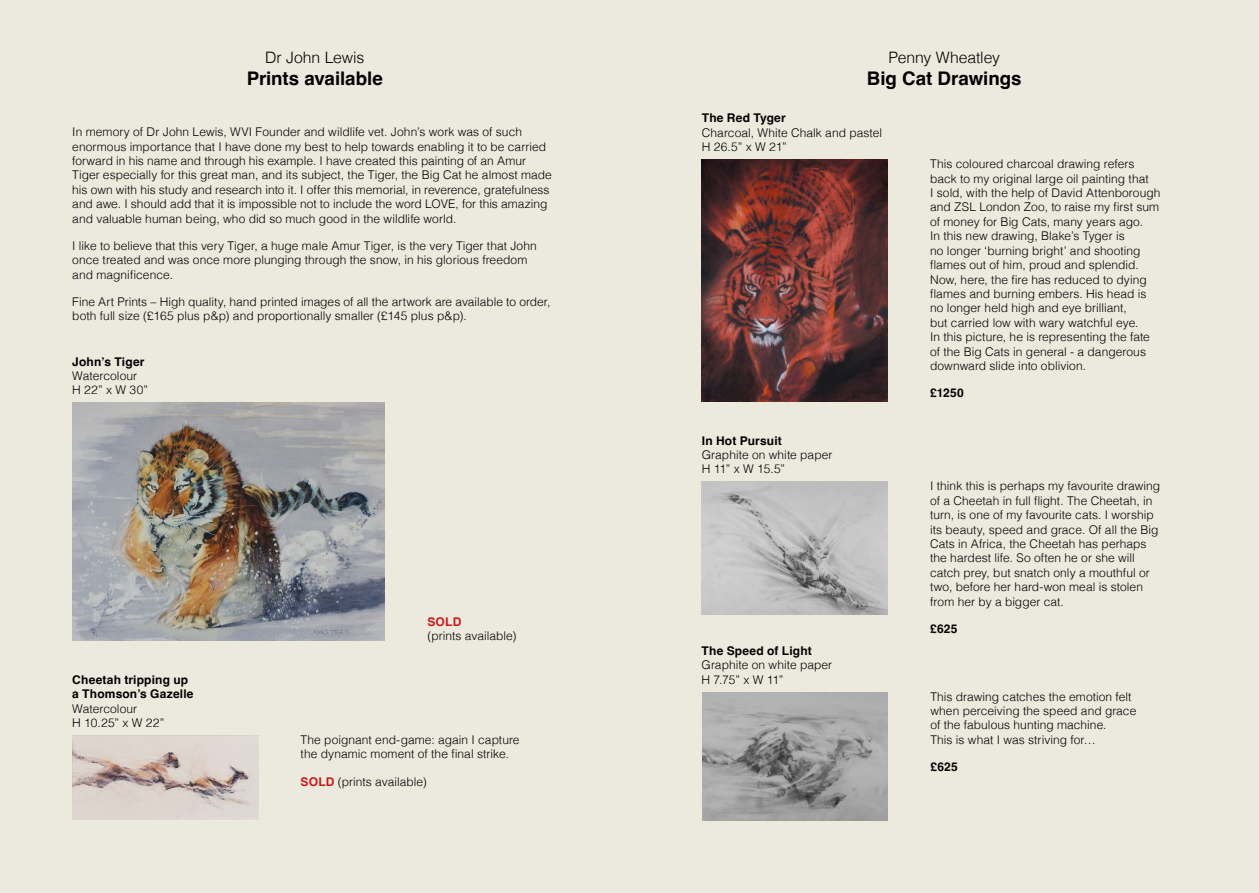
<style>
.page{position:relative;width:1259px;height:893px;background:#ece9dd}
.page>*{position:absolute;margin:0;border:0;box-sizing:border-box;transform-origin:0 0}
.t1{font:700 18.75px "Helvetica";color:#000}
.t2{font:300 15.75px "Helvetica";letter-spacing:-.005em;color:#000}
.t3{font:300 12px/14.4px "Helvetica";letter-spacing:.005em;color:#000}
.t4{font:700 12px/14.4px "Helvetica";letter-spacing:.015em;color:#000}
.t5{font:700 12px "Helvetica";color:#cd1719}
.s1{font-weight:700;color:#cd1719}
</style>
<div class="page">
<img style="left:72px;top:735px;width:186px;height:85px">
<img style="left:702px;top:160px;width:185px;height:241px">
<img style="left:702px;top:482px;width:185px;height:132px">
<img style="left:702px;top:692px;width:186px;height:129px">
<img style="left:72px;top:403px;width:313px;height:237px">
<h2 class="t2" style="left:265px;top:44px;width:101px">Dr John Lewis</h2>
<h1 class="t1" style="left:247px;top:67px;width:138px">Prints available</h1>
<p class="t3" style="left:72px;top:124px;width:481px">In memory of Dr John Lewis, WVI Founder and wildlife vet. John’s work was of such enormous importance that I have done my best to help towards enabling it to be carried forward in his name and through his example. I have created this painting of an Amur Tiger especially for this great man, and its subject, the Tiger, the Big Cat he almost made his own with his study and research into it. I offer this memorial, in reverence, gratefulness and awe. I should add that it is impossible not to include the word LOVE, for this amazing and valuable human being, who did so much good in the wildlife world.</p>
<p class="t3" style="left:72px;top:237px;width:466px">I like to believe that this very Tiger, a huge male Amur Tiger, is the very Tiger that John once treated and was once more plunging through the snow, in his glorious freedom and magnificence.</p>
<p class="t3" style="left:72px;top:293px;width:480px">Fine Art Prints – High quality, hand printed images of all the artwork are available to order, both full size (£165 plus p&amp;p) and proportionally smaller (£145 plus p&amp;p).</p>
<p class="t4" style="left:72px;top:355px;width:74px">John’s Tiger</p>
<p class="t3" style="left:72px;top:368px;width:77px">Watercolour<br>H 22” x W 30”</p>
<p class="t4" style="left:72px;top:674px;width:123px">Cheetah tripping up a Thomson’s Gazelle</p>
<p class="t3" style="left:72px;top:700px;width:94px">Watercolour<br>H 10.25” x W 22”</p>
<p class="t5" style="left:427px;top:614px;width:35px">SOLD</p>
<p class="t3" style="left:427px;top:628px;width:90px">(prints available)</p>
<p class="t3" style="left:301px;top:732px;width:220px">The poignant end-game: again I capture the dynamic moment of the final strike.</p>
<p class="t3" style="left:301px;top:773px;width:128px"><span class="s1">SOLD</span> (prints available)</p>
<h2 class="t2" style="left:888px;top:44px;width:113px">Penny Wheatley</h2>
<h1 class="t1" style="left:867px;top:67px;width:156px">Big Cat Drawings</h1>
<p class="t4" style="left:702px;top:112px;width:86px">The Red Tyger</p>
<p class="t3" style="left:702px;top:124px;width:182px">Charcoal, White Chalk and pastel<br>H 26.5” x W 21”</p>
<p class="t4" style="left:702px;top:434px;width:82px">In Hot Pursuit</p>
<p class="t3" style="left:702px;top:447px;width:132px">Graphite on white paper<br>H 11” x W 15.5”</p>
<p class="t4" style="left:701px;top:645px;width:112px">The Speed of Light</p>
<p class="t3" style="left:701px;top:657px;width:132px">Graphite on white paper<br>H 7.75” x W 11”</p>
<p class="t3" style="left:930px;top:156px;width:232px">This coloured charcoal drawing refers back to my original large oil painting that<br>I sold, with the help of David Attenborough and ZSL London Zoo, to raise my first sum of money for Big Cats, many years ago.<br>In this new drawing, Blake’s Tyger is<br>no longer ‘burning bright’ and shooting flames out of him, proud and splendid.<br>Now, here, the fire has reduced to dying flames and burning embers. His head is no longer held high and eye brilliant,<br>but carried low with wary watchful eye.<br>In this picture, he is representing the fate of the Big Cats in general - a dangerous downward slide into oblivion.</p>
<p class="t4" style="left:930px;top:387px;width:35px">£1250</p>
<p class="t3" style="left:930px;top:478px;width:231px">I think this is perhaps my favourite drawing of a Cheetah in full flight. The Cheetah, in turn, is one of my favourite cats. I worship its beauty, speed and grace. Of all the Big Cats in Africa, the Cheetah has perhaps the hardest life. So often he or she will catch prey, but snatch only a mouthful or two, before her hard-won meal is stolen from her by a bigger cat.</p>
<p class="t4" style="left:930px;top:623px;width:29px">£625</p>
<p class="t3" style="left:930px;top:688px;width:207px">This drawing catches the emotion felt when perceiving the speed and grace of the fabulous hunting machine.<br>This is what I was striving for…</p>
<p class="t4" style="left:930px;top:761px;width:29px">£625</p>
</div>
